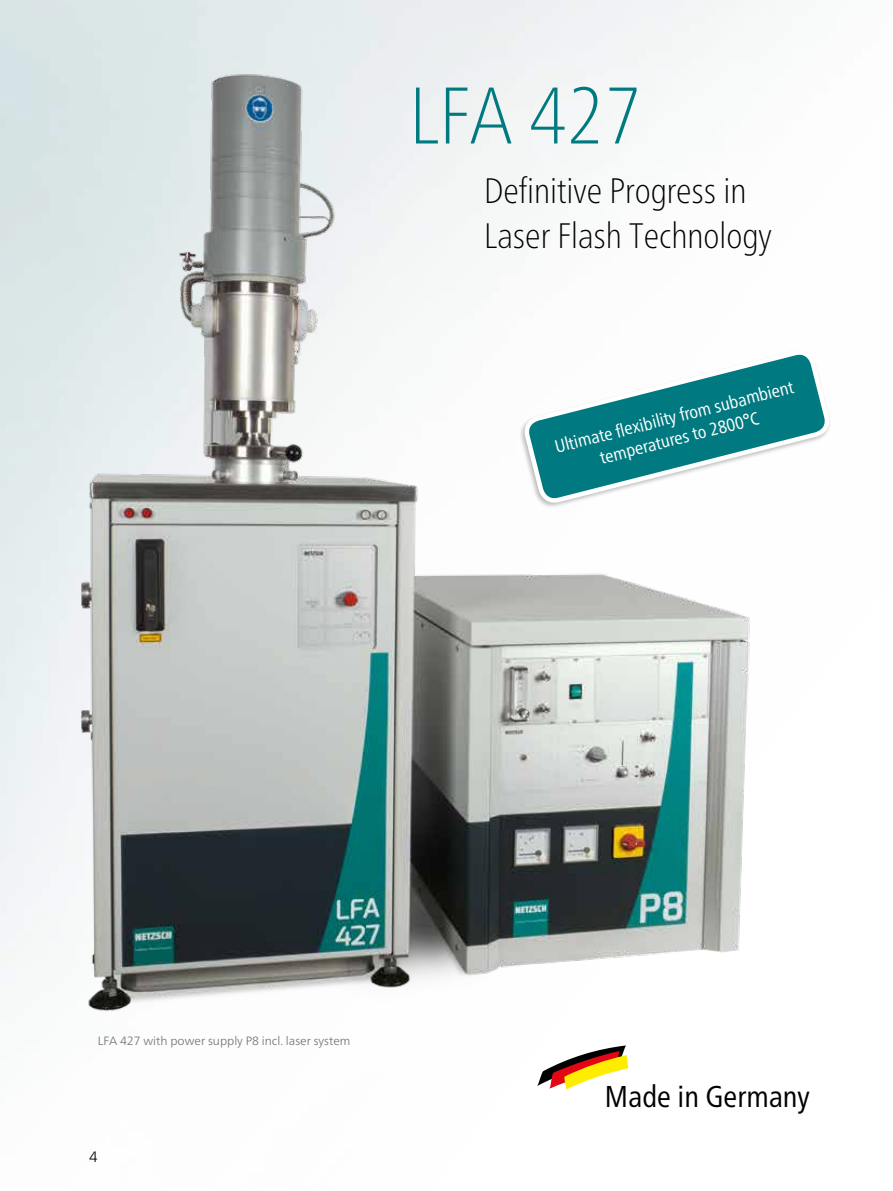
<style>
.page{position:relative;width:893px;height:1191px;background:#fff}
.page>*{position:absolute;margin:0;border:0;box-sizing:border-box;transform-origin:0 0}
.t1{font:100 condensed 80.1px "Frutiger Neue LTW1 G";color:#007a80}
.t2{font:100 condensed 35.4px/45px "Frutiger Neue LTW1 G";color:#000}
.t3{font:condensed 30.15px "Frutiger Neue LTW1 G";color:#000}
.t4{font:condensed 18px/21.6px "Frutiger Neue LTW1 G";color:#fff;text-align:center}
.t5{font:300 15px "Frutiger Neue LTW1 G";color:#000}
.t6{font:300 12px "Frutiger Neue LTW1 G";color:#706f6f}
</style>
<div class="page">
<svg style="left:537px;top:1072px;width:76px;height:17px"></svg>
<img style="left:0;top:26px;width:842px;height:1046px">
<svg style="left:524px;top:349px;width:306px;height:176px"></svg>
<h1 class="t1" style="left:409px;top:57px;width:234px">LFA 427</h1>
<h2 class="t2" style="left:484px;top:165px;width:289px">Definitive Progress in<br>Laser Flash Technology</h2>
<p class="t4" style="left:552px;top:434px;width:247px;rotate:-14deg">Ultimate fl exibility from subambient temperatures to 2800°C</p>
<p class="t6" style="left:98px;top:1033px;width:254px">LFA 427 with power supply P8 incl. laser system</p>
<p class="t5" style="left:89px;top:1147px;width:10px">4</p>
<h3 class="t3" style="left:605px;top:1074px;width:206px">Made in Germany</h3>
</div>
